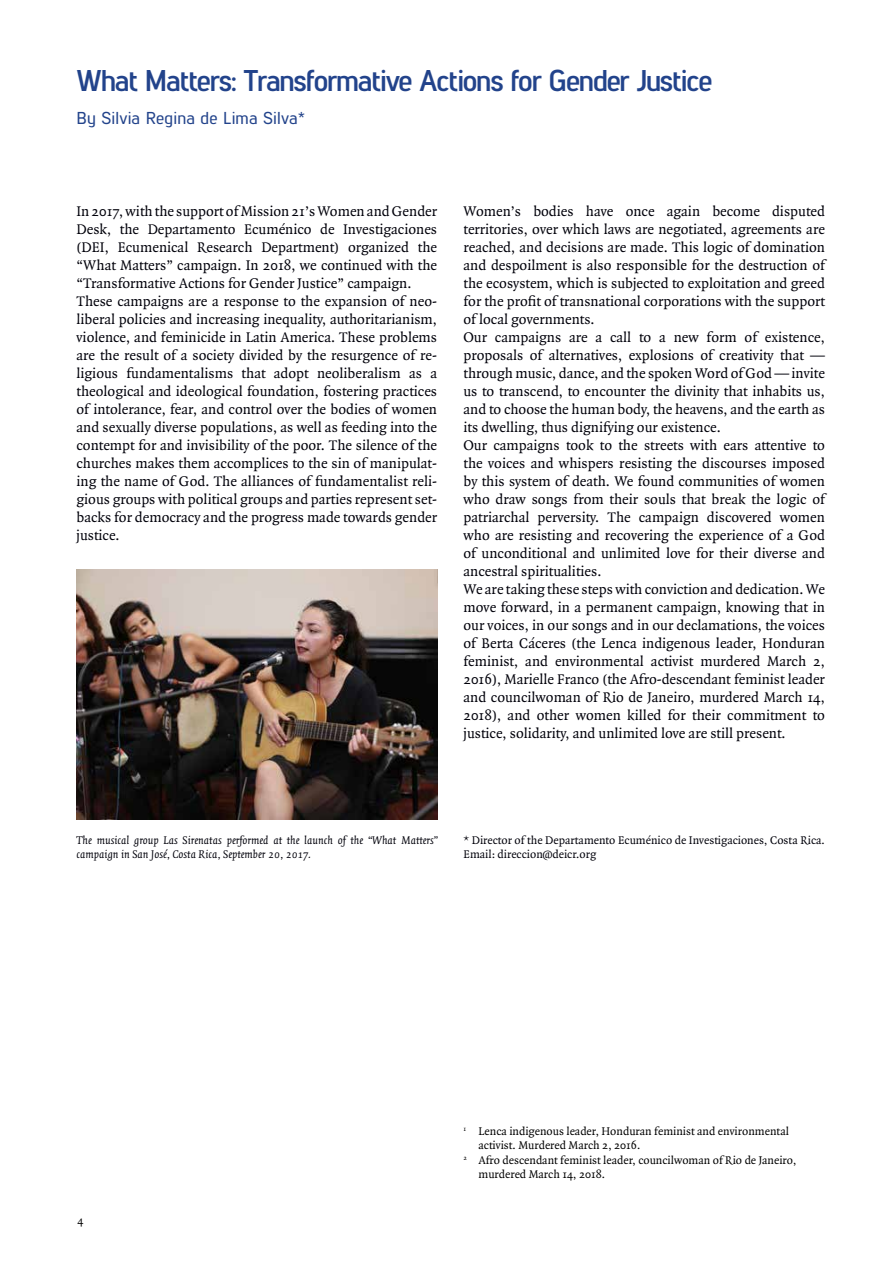
<style>
.page{position:relative;width:893px;height:1263px;background:#fff}
.page>*{position:absolute;margin:0;border:0;box-sizing:border-box;transform-origin:0 0}
.t1{font:700 30px "Lintel";letter-spacing:-.04em;color:#22438b}
.t2{font:500 17.25px "Lintel";letter-spacing:.01em;color:#22438b}
.t3{font:15px/18px "Quadraat OT";color:#00000a}
.t4{font:12px "Quadraat OT";color:#000}
.t5{font:italic 12px/14.4px "Quadraat OT";color:#00000a}
.t6{font:12px/14.4px "Quadraat OT";color:#00000a}
</style>
<div class="page">
<img style="left:77px;top:570px;width:360px;height:249px">
<h1 class="t1" style="left:77px;top:59px;width:638px">What Matters: Transformative Actions for Gender Justice</h1>
<p class="t2" style="left:77px;top:106px;width:230px">By Silvia Regina de Lima Silva*</p>
<p class="t3" style="left:77px;top:202px;width:362px">In 2017, with the support of Mission 21’s Women and Gender Desk, the Departamento Ecuménico de Investigaciones (DEI, Ecumenical Research Department) organized the “What Matters” campaign. In 2018, we continued with the “Transformative Actions for Gender Justice” campaign.<br>These campaigns are a response to the expansion of neo&shy;liberal policies and increasing inequality, authoritarianism, violence, and feminicide in Latin America. These problems are the result of a society divided by the resurgence of re&shy;ligious fundamentalisms that adopt neoliberalism as a theological and ideological foundation, fostering practices of intolerance, fear, and control over the bodies of women and sexually diverse populations, as well as feeding into the contempt for and invisibility of the poor. The silence of the churches makes them accomplices to the sin of manipulat&shy;ing the name of God. The alliances of fundamentalist reli&shy;gious groups with political groups and parties represent set&shy;backs for democracy and the progress made towards gender justice.</p>
<p class="t3" style="left:463px;top:202px;width:363px">Women’s bodies have once again become disputed territories, over which laws are negotiated, agreements are reached, and decisions are made. This logic of domination and despoilment is also responsible for the destruction of the ecosystem, which is subjected to exploitation and greed for the profit of transnational corporations with the support of local governments.<br>Our campaigns are a call to a new form of existence, proposals of alternatives, explosions of creativity that — through music, dance, and the spoken Word of God — invite us to transcend, to encounter the divinity that inhabits us, and to choose the human body, the heavens, and the earth as its dwelling, thus dignifying our existence.<br>Our campaigns took to the streets with ears attentive to the voices and whispers resisting the discourses imposed by this system of death. We found communities of women who draw songs from their souls that break the logic of patriarchal perversity. The campaign discovered women who are resisting and recovering the experience of a God of unconditional and unlimited love for their diverse and ancestral spiritualities.<br>We are taking these steps with conviction and dedication. We move forward, in a permanent campaign, knowing that in our voices, in our songs and in our declamations, the voices of Berta Cáceres (the Lenca indigenous leader, Honduran feminist, and environmental activist murdered March 2, 2016), Marielle Franco (the Afro-descendant feminist leader and councilwoman of Rio de Janeiro, murdered March 14, 2018), and other women killed for their commitment to justice, solidarity, and unlimited love are still present.</p>
<p class="t5" style="left:77px;top:833px;width:363px">The musical group Las Sirenatas performed at the launch of the “What Matters” campaign in San José, Costa Rica, September 20, 2017.</p>
<p class="t6" style="left:463px;top:833px;width:363px">* Director of the Departamento Ecuménico de Investigaciones, Costa Rica.<br>Email: direccion@deicr.org</p>
<p class="t4" style="left:77px;top:1213px;width:8px">4</p>
<p class="t4" style="left:463px;top:1125px;width:327px"><sup>1</sup> Lenca indigenous leader, Honduran feminist and environmental</p>
<p class="t4" style="left:478px;top:1139px;width:163px">activist. Murdered March 2, 2016.</p>
<p class="t4" style="left:463px;top:1153px;width:334px"><sup>2</sup> Afro descendant feminist leader, councilwoman of Rio de Janeiro,</p>
<p class="t4" style="left:478px;top:1168px;width:128px">murdered March 14, 2018.</p>
</div>
